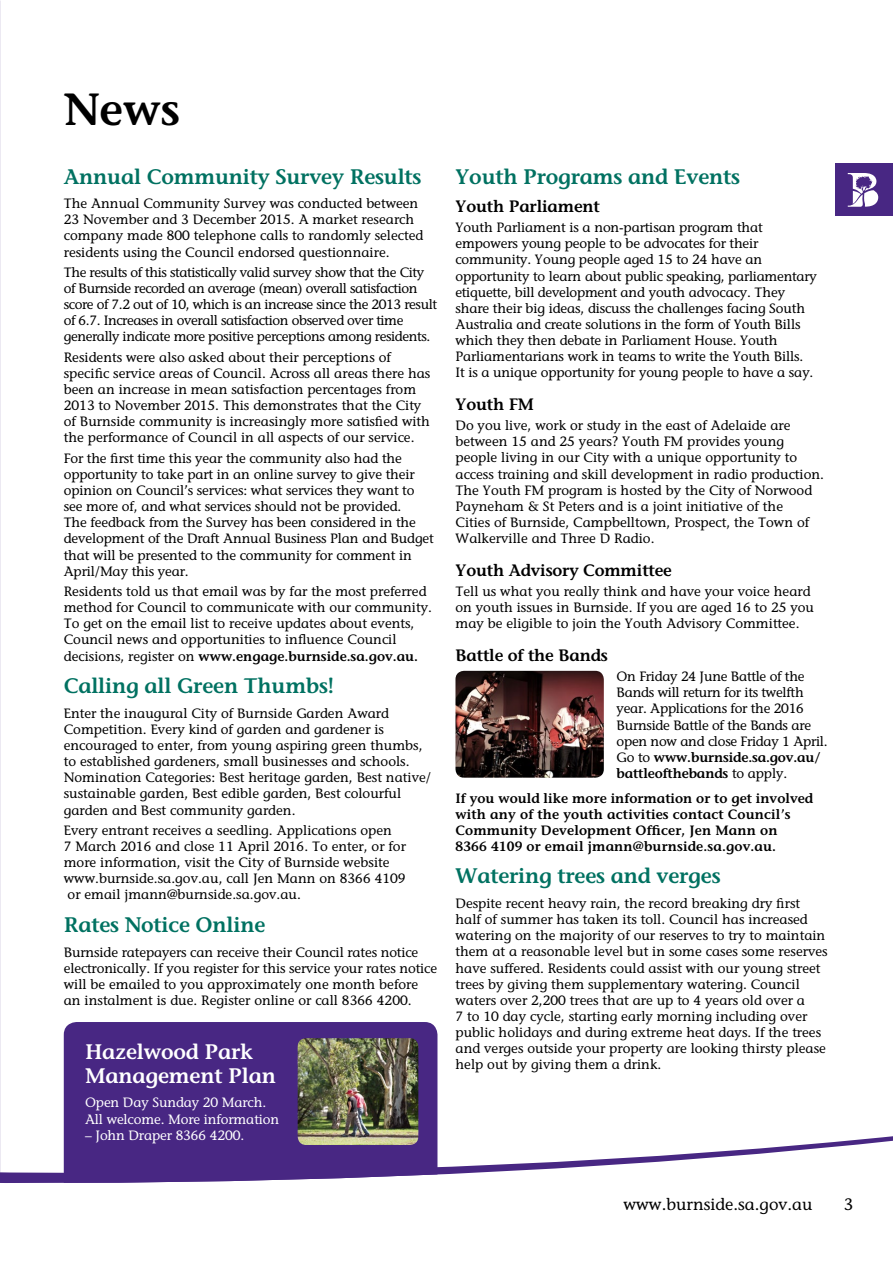
<style>
.page{position:relative;width:893px;height:1263px;background:#fff}
.page>*{position:absolute;margin:0;border:0;box-sizing:border-box;transform-origin:0 0}
.t1{font:600 45px "Stone Informal";color:#000}
.t2{font:600 21px "Stone Informal";letter-spacing:-.01em;color:#007161}
.t3{font:600 21px/24px "Stone Informal";letter-spacing:-.01em;color:#fff}
.t4{font:600 16.5px "Stone Informal";letter-spacing:-.01em;color:#000}
.t5{font:16.5px "Stone Informal";color:#000}
.t6{font:13.5px/16px "Stone Informal";color:#000}
.t7{font:13.5px/16px "Stone Informal";letter-spacing:-.03em;color:#000}
.t8{font:13.5px/16px "Stone Informal";letter-spacing:-.02em;color:#000}
.t9{font:600 13.5px/16px "Stone Informal";letter-spacing:.01em;color:#000}
.t10{font:13.5px/16px "Stone Informal";letter-spacing:-.01em;color:#fff}
.s1{font-weight:600}
</style>
<div class="page">
<div style="left:64px;top:1022px;width:373px;height:175px;background:#482783;border-radius:13px"></div>
<img style="left:455px;top:671px;width:149px;height:107px">
<img style="left:298px;top:1038px;width:120px;height:86px">
<svg style="left:0;top:1124px;width:893px;height:73px"></svg>
<div style="left:835px;top:163px;width:58px;height:53px;background:#482783"></div>
<svg style="left:848px;top:173px;width:30px;height:34px"></svg>
<h1 class="t1" style="left:64px;top:82px;width:118px">News</h1>
<h2 class="t2" style="left:64px;top:163px;width:359px">Annual Community Survey Results</h2>
<p class="t6" style="left:64px;top:195px;width:361px">The Annual Community Survey was conducted between 23 November and 3 December 2015. A market research company made 800 telephone calls to randomly selected residents using the Council endorsed questionnaire.</p>
<p class="t7" style="left:64px;top:264px;width:375px">The results of this statistically valid survey show that the City of Burnside recorded an average (mean) overall satisfaction score of 7.2 out of 10, which is an increase since the 2013 result of 6.7. Increases in overall satisfaction observed over time generally indicate more positive perceptions among residents.</p>
<p class="t6" style="left:64px;top:349px;width:368px">Residents were also asked about their perceptions of specific service areas of Council. Across all areas there has been an increase in mean satisfaction percentages from 2013 to November 2015. This demonstrates that the City of Burnside community is increasingly more satisfied with the performance of Council in all aspects of our service.</p>
<p class="t6" style="left:64px;top:450px;width:371px">For the first time this year the community also had the opportunity to take part in an online survey to give their opinion on Council’s services: what services they want to see more of, and what services should not be provided.<br>The feedback from the Survey has been considered in the development of the Draft Annual Business Plan and Budget that will be presented to the community for comment in April/May this year.</p>
<p class="t6" style="left:64px;top:583px;width:370px">Residents told us that email was by far the most preferred method for Council to communicate with our community.<br>To get on the email list to receive updates about events, Council news and opportunities to influence Council decisions, register on <span class="s1">www.engage.burnside.sa.gov.au.</span></p>
<h2 class="t2" style="left:64px;top:673px;width:272px">Calling all Green Thumbs!</h2>
<p class="t6" style="left:64px;top:705px;width:369px">Enter the inaugural City of Burnside Garden Award Competition. Every kind of garden and gardener is encouraged to enter, from young aspiring green thumbs, to established gardeners, small businesses and schools.<br>Nomination Categories: Best heritage garden, Best native/ sustainable garden, Best edible garden, Best colourful garden and Best community garden.</p>
<p class="t6" style="left:64px;top:822px;width:344px">Every entrant receives a seedling. Applications open<br>7 March 2016 and close 11 April 2016. To enter, or for more information, visit the City of Burnside website www.burnside.sa.gov.au, call Jen Mann on 8366 4109 or email jmann@burnside.sa.gov.au.</p>
<h2 class="t2" style="left:64px;top:912px;width:203px">Rates Notice Online</h2>
<p class="t6" style="left:64px;top:944px;width:375px">Burnside ratepayers can receive their Council rates notice electronically. If you register for this service your rates notice will be emailed to you approximately one month before an instalment is due. Register online or call 8366 4200.</p>
<h2 class="t3" style="left:85px;top:1039px;width:192px">Hazelwood Park<br>Management Plan</h2>
<p class="t10" style="left:85px;top:1094px;width:196px">Open Day Sunday 20 March.<br>All welcome. More information</p>
<p class="t10" style="left:85px;top:1127px;width:161px">– John Draper 8366 4200.</p>
<h2 class="t2" style="left:455px;top:163px;width:286px">Youth Programs and Events</h2>
<p class="t4" style="left:455px;top:196px;width:146px">Youth Parliament</p>
<p class="t6" style="left:455px;top:219px;width:363px">Youth Parliament is a non-partisan program that empowers young people to be advocates for their community. Young people aged 15 to 24 have an opportunity to learn about public speaking, parliamentary etiquette, bill development and youth advocacy. They share their big ideas, discuss the challenges facing South Australia and create solutions in the form of Youth Bills which they then debate in Parliament House. Youth Parliamentarians work in teams to write the Youth Bills.<br>It is a unique opportunity for young people to have a say.</p>
<p class="t4" style="left:455px;top:394px;width:80px">Youth FM</p>
<p class="t6" style="left:455px;top:417px;width:370px">Do you live, work or study in the east of Adelaide are between 15 and 25 years? Youth FM provides young people living in our City with a unique opportunity to access training and skill development in radio production.<br>The Youth FM program is hosted by the City of Norwood Payneham &amp; St Peters and is a joint initiative of the<br>Cities of Burnside, Campbelltown, Prospect, the Town of Walkerville and Three D Radio.</p>
<p class="t4" style="left:455px;top:560px;width:218px">Youth Advisory Committee</p>
<p class="t6" style="left:455px;top:583px;width:360px">Tell us what you really think and have your voice heard on youth issues in Burnside. If you are aged 16 to 25 you may be eligible to join the Youth Advisory Committee.</p>
<p class="t4" style="left:455px;top:645px;width:154px">Battle of the Bands</p>
<p class="t8" style="left:617px;top:668px;width:213px">On Friday 24 June Battle of the<br>Bands will return for its twelfth year. Applications for the 2016<br>Burnside Battle of the Bands are open now and close Friday 1 April.<br>Go to <span class="s1">www.burnside.sa.gov.au/ battleofthebands</span> to apply.</p>
<p class="t9" style="left:455px;top:790px;width:359px">If you would like more information or to get involved with any of the youth activities contact Council’s Community Development Officer, Jen Mann on<br>8366 4109 or email jmann@burnside.sa.gov.au.</p>
<h2 class="t2" style="left:455px;top:863px;width:267px">Watering trees and verges</h2>
<p class="t6" style="left:455px;top:895px;width:374px">Despite recent heavy rain, the record breaking dry first half of summer has taken its toll. Council has increased watering on the majority of our reserves to try to maintain them at a reasonable level but in some cases some reserves have suffered. Residents could assist with our young street trees by giving them supplementary watering. Council waters over 2,200 trees that are up to 4 years old over a<br>7 to 10 day cycle, starting early morning including over public holidays and during extreme heat days. If the trees and verges outside your property are looking thirsty please help out by giving them a drink.</p>
<p class="t5" style="left:623px;top:1194px;width:191px">www.burnside.sa.gov.au</p>
<p class="t5" style="left:844px;top:1194px;width:11px">3</p>
</div>
